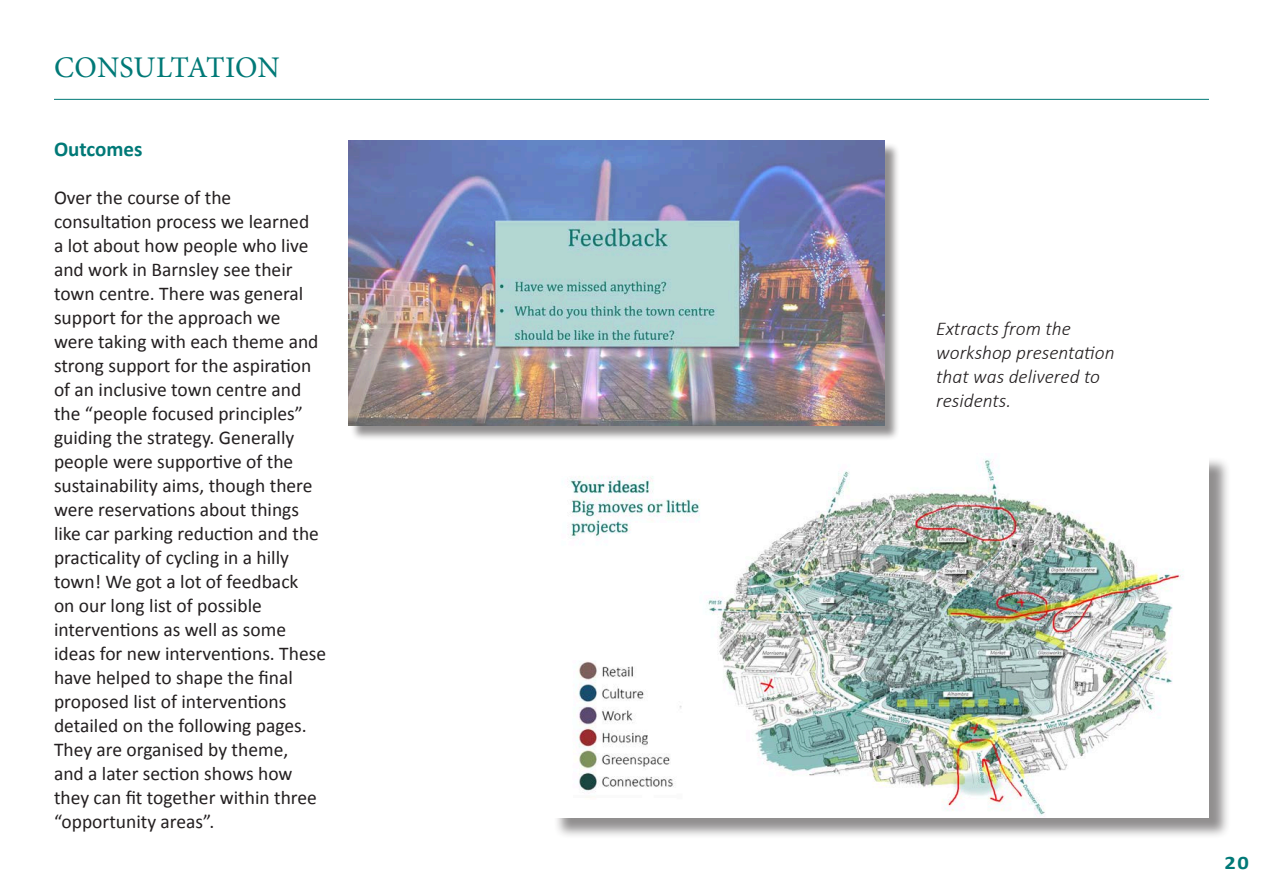
<style>
.page{position:relative;width:1263px;height:893px;background:#fff}
.page>*{position:absolute;margin:0;border:0;box-sizing:border-box;transform-origin:0 0}
.t1{font:30px "Minion Pro";color:#007977}
.H4_-_Page_Subheading{font:700 21px "Calibri";color:#007977}
.P1_-_Page_Body__Blac{font:19.5px/24px "Calibri";color:#231f20}
.P1_-_Page_Body_Itali{font:italic 300 19.5px/24px "Calibri";color:#231f20}
.t2{font:700 19.2px "Calibri";color:#007977;scale:1.18 1}
.s1{color:#fff}
</style>
<div class="page">
<hr style="left:54px;top:99px;width:1155px;height:1px;background:#007977">
<div style="left:553px;top:456px;width:678px;height:384px;background:#231f20;opacity:.5"></div>
<img style="left:553px;top:456px;width:656px;height:362px">
<div style="left:350px;top:142px;width:550px;height:300px;background:#231f20;opacity:.5"></div>
<img style="left:348px;top:140px;width:536px;height:285px">
<h1 class="t1" style="left:54px;top:47px;width:227px">CONSULTATION</h1>
<h4 class="H4_-_Page_Subheading" style="left:54px;top:136px;width:95px">Outcomes<span class="s1">,</span></h4>
<p class="P1_-_Page_Body__Blac" style="left:54px;top:186px;width:274px">Over the course of the consultation process we learned<br>a lot about how people who live and work in Barnsley see their town centre. There was general support for the approach we<br>were taking with each theme and strong support for the aspiration of an inclusive town centre and the “people focused principles” guiding the strategy. Generally people were supportive of the sustainability aims, though there were reservations about things like car parking reduction and the practicality of cycling in a hilly town! We got a lot of feedback<br>on our long list of possible interventions as well as some ideas for new interventions. These have helped to shape the final proposed list of interventions detailed on the following pages.<br>They are organised by theme,<br>and a later section shows how they can fit together within three “opportunity areas”.</p>
<p class="P1_-_Page_Body_Itali" style="left:936px;top:317px;width:180px">Extracts from the workshop presentation that was delivered to residents.</p>
<p class="t2" style="left:1224px;top:850px;width:22px">20</p>
</div>
